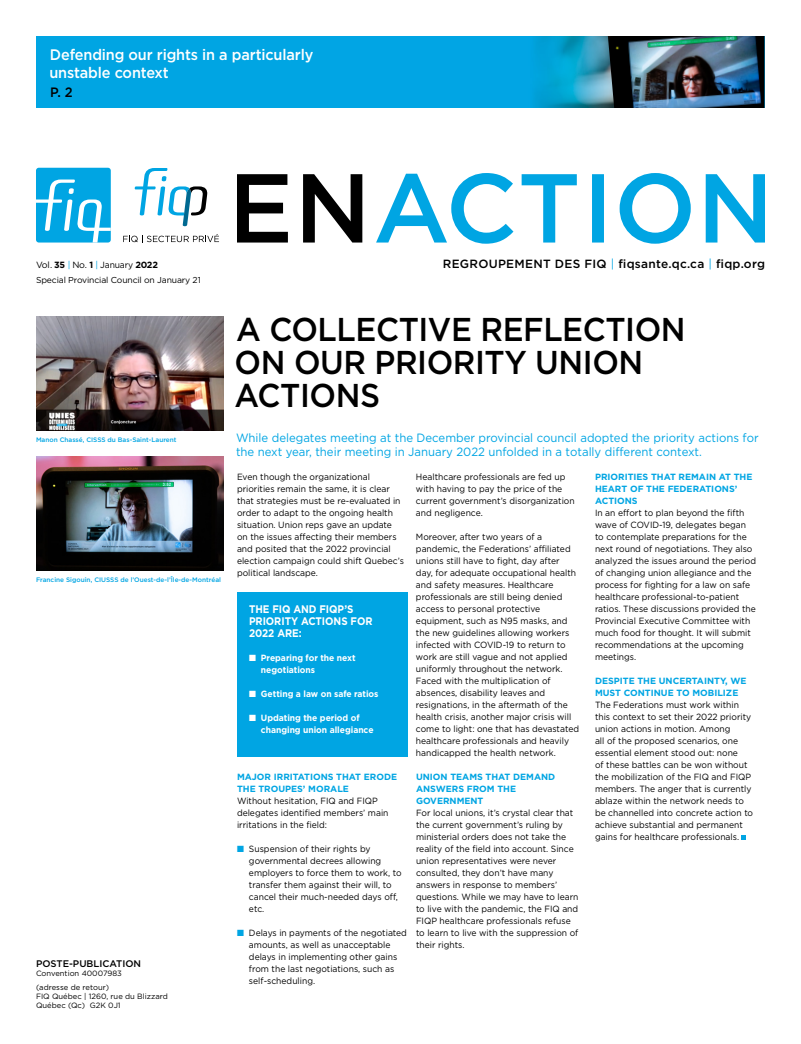
<style>
.page{position:relative;width:801px;height:1044px;background:#fff}
.page>*{position:absolute;margin:0;border:0;box-sizing:border-box;transform-origin:0 0}
.t1{font:500 33px/33px "Gotham";letter-spacing:-.015em;color:#000;scale:.95 1}
.t2{font:500 15.3px/18.7px "Gotham";letter-spacing:-.01em;color:#fff;scale:.95 1}
.t3{font:500 13.6px "Gotham";color:#000;scale:.95 1}
.t4{font:12px/14px "Gotham";color:#00a5e3;scale:.95 1}
.t5{font:500 11.9px "Gotham";letter-spacing:.025em;color:#000}
.t6{font:700 11px/12px "Gotham";letter-spacing:-.005em;color:#fff;scale:.9 1}
.t7{font:500 9.6px "Gotham";color:#000}
.t8{font:9px/12px "Gotham";color:#000;scale:.95 1}
.t9{font:700 9px/12px "Gotham";color:#00a5e3}
.t10{font:700 9px/12px "Gotham";letter-spacing:-.005em;color:#fff;scale:.95 1}
.t11{font:9px "Gotham";color:#000}
.t12{font:8.6px "Gotham";letter-spacing:-.015em;color:#000}
.t13{font:7.7px/13.5px "Gotham";color:#000}
.t14{font:500 6.5px "Gotham";color:#00a5e3}
.s1{font-weight:700}
.s2{color:#00a5e3}
.s3{font-weight:400;color:#00a5e3}
</style>
<div class="page">
<div style="left:36px;top:36px;width:729px;height:72px;background:#00a5e3"></div>
<svg style="left:237px;top:174px;width:125px;height:69px"></svg>
<svg style="left:376px;top:173px;width:389px;height:71px"></svg>
<div style="left:36px;top:168px;width:75px;height:75px;background:#00a5e3;border-radius:3px"></div>
<svg style="left:36px;top:180px;width:75px;height:63px"></svg>
<svg style="left:123px;top:234px;width:96px;height:9px"></svg>
<svg style="left:135px;top:168px;width:73px;height:58px"></svg>
<img style="left:36px;top:316px;width:188px;height:114px">
<svg style="left:742px;top:836px;width:4px;height:4px"></svg>
<div style="left:237px;top:592px;width:171px;height:165px;background:#00a5e3"></div>
<img style="left:535px;top:36px;width:73px;height:72px">
<img style="left:36px;top:456px;width:188px;height:114px">
<img style="left:608px;top:36px;width:156px;height:72px">
<h2 class="t2" style="left:49px;top:45px;width:279px">Defending our rights in a particularly unstable context</h2>
<h3 class="t3" style="left:50px;top:85px;width:25px">P. 2</h3>
<p class="t11" style="left:36px;top:259px;width:124px">Vol. <span class="s1">35</span> <span class="s2">|</span> No. <span class="s1">1</span> <span class="s2">|</span> January <span class="s1">2022</span></p>
<p class="t12" style="left:36px;top:275px;width:166px">Special Provincial Council on January 21</p>
<h3 class="t5" style="left:443px;top:257px;width:324px">REGROUPEMENT DES FIQ <span class="s3">|</span> fiqsante.qc.ca <span class="s3">|</span> fiqp.org</h3>
<p class="t14" style="left:36px;top:436px;width:142px">Manon Chassé, CISSS du Bas-Saint-Laurent</p>
<p class="t14" style="left:36px;top:576px;width:187px">Francine Sigouin, CIUSSS de l’Ouest-de-l’Île-de-Montréal</p>
<p class="t7" style="left:36px;top:958px;width:107px">POSTE-PUBLICATION</p>
<p class="t13" style="left:36px;top:967px;width:87px">Convention 40007983 (adresse de retour)</p>
<p class="t13" style="left:36px;top:991px;width:133px;line-height:9.2px">FIQ Québec | 1260, rue du Blizzard<br>Québec (Qc) G2K 0J1</p>
<h1 class="t1" style="left:235px;top:312px;width:476px">A COLLECTIVE REFLECTION<br>ON OUR PRIORITY UNION<br>ACTIONS</h1>
<h3 class="t4" style="left:236px;top:430px;width:552px">While delegates meeting at the December provincial council adopted the priority actions for the next year, their meeting in January 2022 unfolded in a totally different context.</h3>
<p class="t8" style="left:237px;top:471px;width:177px">Even though the organizational priorities remain the same, it is clear that strategies must be re-evaluated in order to adapt to the ongoing health situation. Union reps gave an update on the issues affecting their members and posited that the 2022 provincial election campaign could shift Quebec’s political landscape.</p>
<p class="t8" style="left:416px;top:471px;width:169px">Healthcare professionals are fed up with having to pay the price of the current government’s disorganization and negligence.</p>
<p class="t8" style="left:416px;top:531px;width:173px">Moreover, after two years of a pandemic, the Federations’ affiliated unions still have to fight, day after<br>day, for adequate occupational health and safety measures. Healthcare professionals are still being denied access to personal protective equipment, such as N95 masks, and the new guidelines allowing workers infected with COVID-19 to return to work are still vague and not applied uniformly throughout the network.<br>Faced with the multiplication of absences, disability leaves and resignations, in the aftermath of the health crisis, another major crisis will come to light: one that has devastated healthcare professionals and heavily handicapped the health network.</p>
<p class="t9" style="left:416px;top:771px;width:141px">UNION TEAMS THAT DEMAND<br>ANSWERS FROM THE<br>GOVERNMENT</p>
<p class="t8" style="left:416px;top:807px;width:173px">For local unions, it’s crystal clear that the current government’s ruling by ministerial orders does not take the reality of the field into account. Since union representatives were never consulted, they don’t have many answers in response to members’ questions. While we may have to learn to live with the pandemic, the FIQ and FIQP healthcare professionals refuse to learn to live with the suppression of their rights.</p>
<p class="t9" style="left:595px;top:471px;width:159px">PRIORITIES THAT REMAIN AT THE<br>HEART OF THE FEDERATIONS’<br>ACTIONS</p>
<p class="t8" style="left:595px;top:507px;width:171px">In an effort to plan beyond the fifth wave of COVID-19, delegates began to contemplate preparations for the next round of negotiations. They also analyzed the issues around the period of changing union allegiance and the process for fighting for a law on safe healthcare professional-to-patient ratios. These discussions provided the Provincial Executive Committee with much food for thought. It will submit recommendations at the upcoming meetings.</p>
<p class="t9" style="left:595px;top:675px;width:153px">DESPITE THE UNCERTAINTY, WE<br>MUST CONTINUE TO MOBILIZE</p>
<p class="t8" style="left:595px;top:699px;width:168px">The Federations must work within this context to set their 2022 priority union actions in motion. Among<br>all of the proposed scenarios, one essential element stood out: none<br>of these battles can be won without the mobilization of the FIQ and FIQP members. The anger that is currently ablaze within the network needs to be channelled into concrete action to achieve substantial and permanent gains for healthcare professionals.</p>
<p class="t6" style="left:249px;top:603px;width:139px">THE FIQ AND FIQP’S<br>PRIORITY ACTIONS FOR<br>2022 ARE:</p>
<p class="t10" style="left:261px;top:652px;width:101px;text-indent:-12px">■ Preparing for the next negotiations</p>
<p class="t10" style="left:249px;top:688px;width:138px">■ Getting a law on safe ratios</p>
<p class="t10" style="left:261px;top:712px;width:120px;text-indent:-12px">■ Updating the period of changing union allegiance</p>
<p class="t9" style="left:237px;top:771px;width:162px">MAJOR IRRITATIONS THAT ERODE<br>THE TROUPES’ MORALE</p>
<p class="t8" style="left:237px;top:795px;width:161px">Without hesitation, FIQ and FIQP delegates identified members’ main irritations in the field:</p>
<p class="t8" style="left:249px;top:843px;width:162px;text-indent:-12px"><span class="s2">■</span> Suspension of their rights by governmental decrees allowing employers to force them to work, to transfer them against their will, to cancel their much-needed days off, etc.</p>
<p class="t8" style="left:249px;top:927px;width:168px;text-indent:-12px"><span class="s2">■</span> Delays in payments of the negotiated amounts, as well as unacceptable delays in implementing other gains from the last negotiations, such as self-scheduling.</p>
</div>
